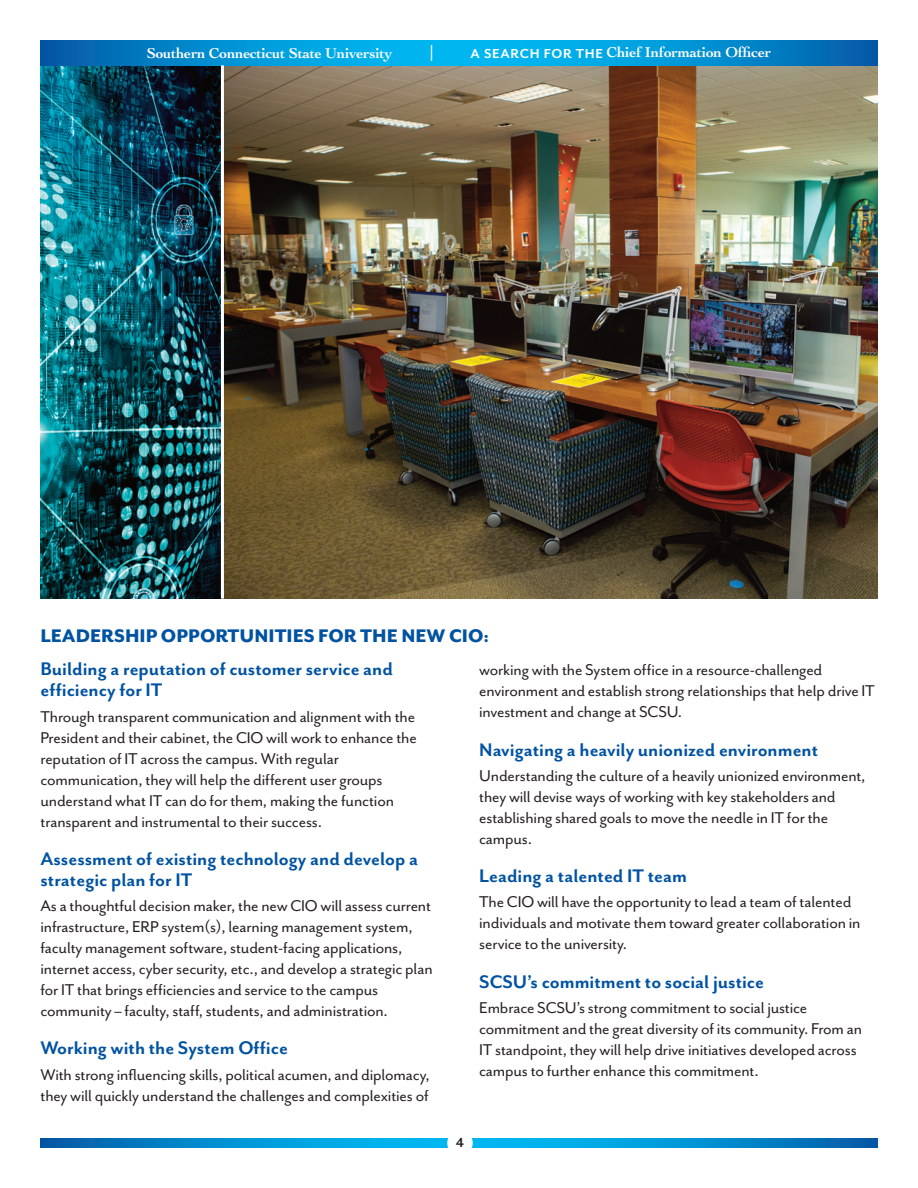
<style>
.page{position:relative;width:918px;height:1188px;background:#fff}
.page>*{position:absolute;margin:0;border:0;box-sizing:border-box;transform-origin:0 0}
.t1{font:22.5px "Cochin LT Std";color:#fff}
.t2{font:700 21px/21px "Mr Eaves San OT";color:#0153a2}
.t3{font:800 21px "Mr Eaves San OT";color:#0153a2}
.t4{font:18px/21px "Mr Eaves San OT";letter-spacing:-.01em;color:#231f20}
.t5{font:700 15px "Cochin LT Std";letter-spacing:-.015em;color:#fff}
.t6{font:700 15px "Mr Eaves San OT";color:#231f20}
.s1{font-family:"Mr Eaves San OT"}
</style>
<div class="page">
<img style="left:40px;top:66px;width:837px;height:533px">
<svg style="left:40px;top:1138px;width:838px;height:9px;background:#0092d3"></svg>
<div style="left:447px;top:1130px;width:26px;height:26px;background:#fff;border-radius:50%"></div>
<svg style="left:40px;top:40px;width:838px;height:26px;background:#0093d4"></svg>
<hr style="left:221px;top:65px;width:3px;height:534px;background:#fff">
<p class="t5" style="left:147px;top:44px;width:247px">Southern Connecticut State University</p>
<p class="t1" style="left:429px;top:41px;width:6px">|</p>
<p class="t5" style="left:471px;top:43px;width:302px"><span class="s1">A SEARCH FOR THE</span> Chief Information Officer</p>
<p class="t3" style="left:40px;top:629px;width:450px">LEADERSHIP OPPORTUNITIES FOR THE NEW CIO:</p>
<p class="t2" style="left:40px;top:661px;width:354px">Building a reputation of customer service and efficiency for IT</p>
<p class="t4" style="left:40px;top:708px;width:378px">Through transparent communication and alignment with the President and their cabinet, the CIO will work to enhance the reputation of IT across the campus. With regular communication, they will help the different user groups understand what IT can do for them, making the function transparent and instrumental to their success.</p>
<p class="t2" style="left:40px;top:851px;width:379px">Assessment of existing technology and develop a strategic plan for IT</p>
<p class="t4" style="left:40px;top:898px;width:394px">As a thoughtful decision maker, the new CIO will assess current infrastructure, ERP system(s), learning management system, faculty management software, student-facing applications, internet access, cyber security, etc., and develop a strategic plan for IT that brings efficiencies and service to the campus community – faculty, staff, students, and administration.</p>
<p class="t2" style="left:40px;top:1040px;width:249px">Working with the System Office</p>
<p class="t4" style="left:40px;top:1066px;width:391px">With strong influencing skills, political acumen, and diplomacy, they will quickly understand the challenges and complexities of</p>
<p class="t4" style="left:479px;top:662px;width:397px">working with the System office in a resource-challenged environment and establish strong relationships that help drive IT investment and change at SCSU.</p>
<p class="t2" style="left:479px;top:741px;width:340px">Navigating a heavily unionized environment</p>
<p class="t4" style="left:479px;top:767px;width:388px">Understanding the culture of a heavily unionized environment, they will devise ways of working with key stakeholders and establishing shared goals to move the needle in IT for the campus.</p>
<p class="t2" style="left:479px;top:868px;width:209px">Leading a talented IT team</p>
<p class="t4" style="left:479px;top:894px;width:383px">The CIO will have the opportunity to lead a team of talented individuals and motivate them toward greater collaboration in service to the university.</p>
<p class="t2" style="left:479px;top:974px;width:286px">SCSU’s commitment to social justice</p>
<p class="t4" style="left:479px;top:999px;width:384px">Embrace SCSU’s strong commitment to social justice commitment and the great diversity of its community. From an IT standpoint, they will help drive initiatives developed across campus to further enhance this commitment.</p>
<p class="t6" style="left:456px;top:1138px;width:10px">4</p>
</div>
